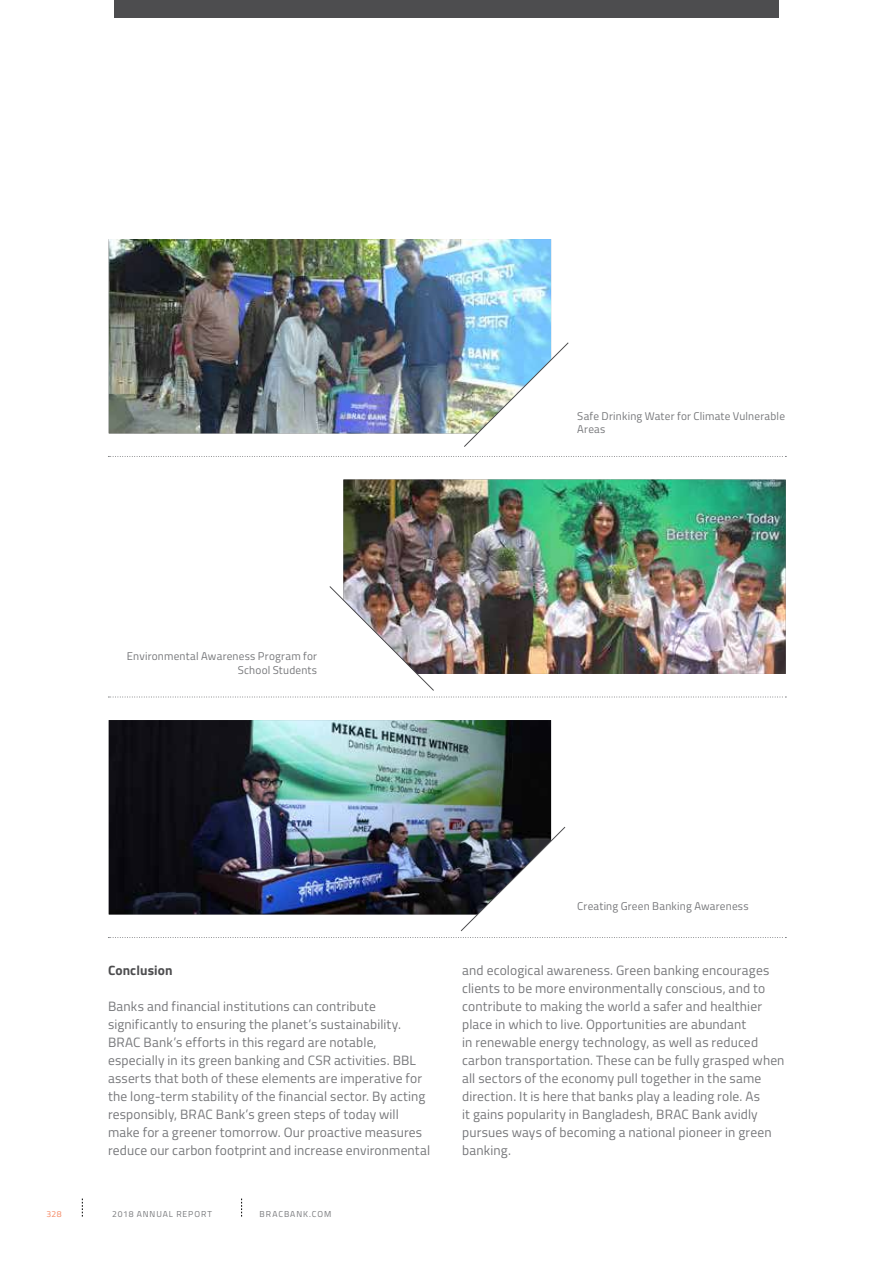
<style>
.page{position:relative;width:893px;height:1263px;background:#fff}
.page>*{position:absolute;margin:0;border:0;box-sizing:border-box;transform-origin:0 0}
.t1{font:13.5px/18px "Titillium";letter-spacing:.01em;color:#77787b}
.t2{font:700 13.5px "Titillium";letter-spacing:.01em;color:#4d4d4f}
.t3{font:11.25px/13.5px "Titillium";letter-spacing:.015em;color:#77787b}
.t4{font:8.7px "Titillium";letter-spacing:.11em;color:#77787b}
.t5{font:8.7px "Titillium";color:#f58762}
</style>
<div class="page">
<svg style="left:82px;top:1198px;width:1px;height:18px"></svg>
<svg style="left:241px;top:1198px;width:1px;height:18px"></svg>
<div style="left:114px;top:0;width:664px;height:18px;background:#4d4d4f"></div>
<img style="left:109px;top:239px;width:442px;height:194px">
<img style="left:109px;top:720px;width:442px;height:106px">
<img style="left:343px;top:479px;width:443px;height:195px">
<svg style="left:108px;top:697px;width:678px;height:1px"></svg>
<svg style="left:108px;top:456px;width:678px;height:1px"></svg>
<img style="left:463px;top:342px;width:106px;height:105px">
<img style="left:108px;top:826px;width:678px;height:112px">
<img style="left:329px;top:585px;width:106px;height:106px">
<p class="t3" style="left:127px;top:649px;width:192px;text-align:right">Environmental Awareness Program for<br>School Students</p>
<p class="t3" style="left:577px;top:409px;width:209px">Safe Drinking Water for Climate Vulnerable<br>Areas</p>
<p class="t2" style="left:108px;top:960px;width:66px">Conclusion</p>
<p class="t1" style="left:108px;top:996px;width:324px">Banks and financial institutions can contribute significantly to ensuring the planet’s sustainability.<br>BRAC Bank’s efforts in this regard are notable, especially in its green banking and CSR activities. BBL asserts that both of these elements are imperative for the long-term stability of the financial sector. By acting responsibly, BRAC Bank’s green steps of today will make for a greener tomorrow. Our proactive measures reduce our carbon footprint and increase environmental</p>
<p class="t5" style="left:46px;top:1207px;width:17px">328</p>
<p class="t4" style="left:112px;top:1207px;width:101px">2018 ANNUAL REPORT</p>
<p class="t4" style="left:260px;top:1207px;width:73px">BRACBANK.COM</p>
<p class="t3" style="left:577px;top:899px;width:173px">Creating Green Banking Awareness</p>
<p class="t1" style="left:462px;top:960px;width:324px">and ecological awareness. Green banking encourages clients to be more environmentally conscious, and to contribute to making the world a safer and healthier place in which to live. Opportunities are abundant<br>in renewable energy technology, as well as reduced carbon transportation. These can be fully grasped when all sectors of the economy pull together in the same direction. It is here that banks play a leading role. As<br>it gains popularity in Bangladesh, BRAC Bank avidly pursues ways of becoming a national pioneer in green banking.</p>
</div>
